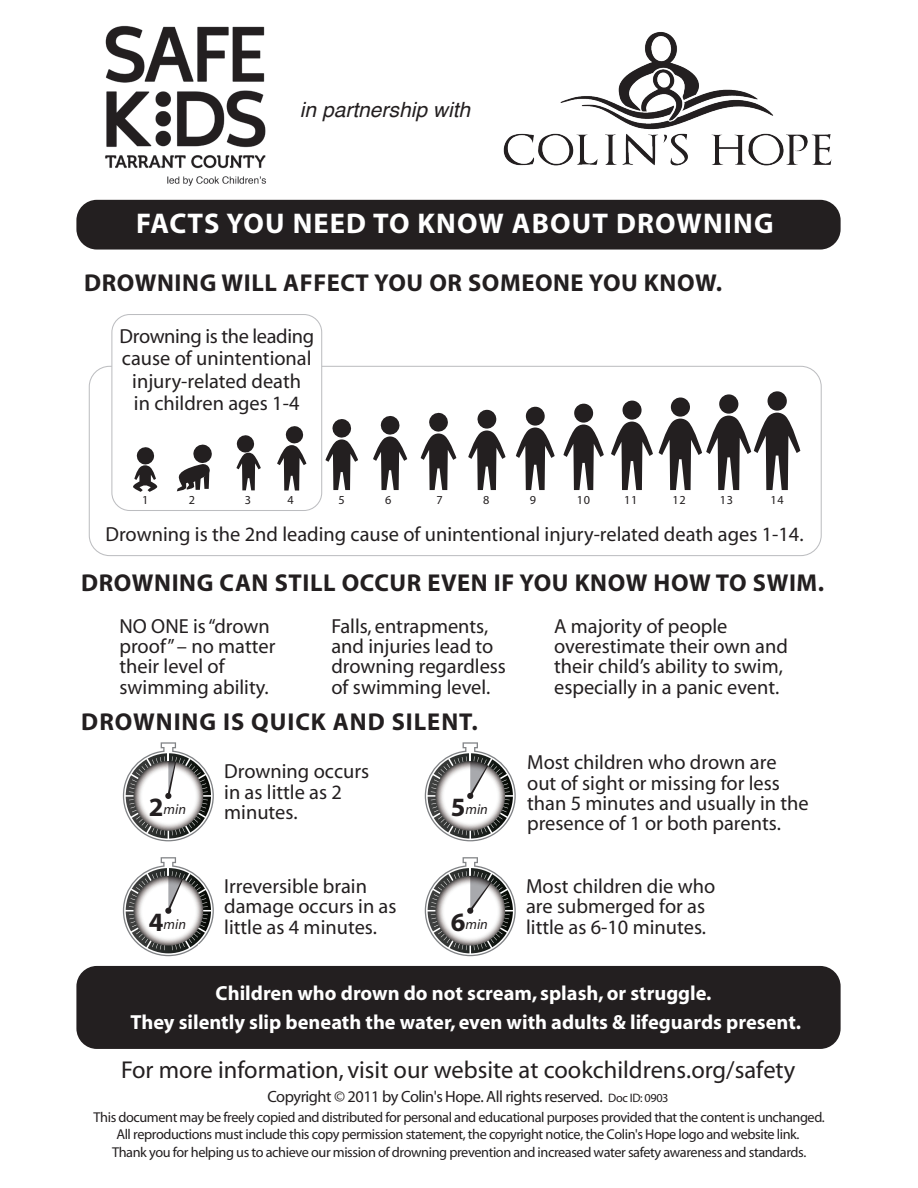
<style>
.page{position:relative;width:918px;height:1188px;background:#fff}
.page>*{position:absolute;margin:0;border:0;box-sizing:border-box;transform-origin:0 0}
.t1{font:700 28.5px "Myriad";letter-spacing:.04em;color:#fff}
.t2{font:700 24.45px "Myriad";letter-spacing:.025em;color:#231f20}
.t3{font:24.45px "Myriad";color:#231f20}
.t4{font:italic 21px "Helvetica";color:#231f20}
.t5{font:20.4px/20.4px "Myriad";color:#231f20}
.t6{font:700 20.4px/28.5px "Myriad";color:#fff;text-align:center}
.t7{font:16.35px "Myriad";letter-spacing:-.03em;color:#231f20}
.t8{font:14.25px/17.1px "Myriad";letter-spacing:-.03em;color:#231f20;text-align:center}
.t9{font:italic 14.25px "Myriad";color:#231f20}
.t10{font:12.3px "Myriad Pro";letter-spacing:.06em;color:#231f20}
.s1{font-weight:700;font-style:normal;font-size:26.55px}
.s2{font-size:12.3px}
</style>
<div class="page">
<img style="left:77px;top:25px;width:227px;height:188px">
<svg style="left:89px;top:366px;width:733px;height:190px"></svg>
<div style="left:76px;top:200px;width:765px;height:50px;background:#231f20;border-radius:20px"></div>
<div style="left:76px;top:966px;width:765px;height:83px;background:#231f20;border-radius:20px"></div>
<svg style="left:425px;top:742px;width:91px;height:99px"></svg>
<svg style="left:123px;top:742px;width:91px;height:99px"></svg>
<svg style="left:123px;top:857px;width:91px;height:99px"></svg>
<svg style="left:425px;top:857px;width:91px;height:99px"></svg>
<svg style="left:659px;top:390px;width:141px;height:100px"></svg>
<svg style="left:611px;top:400px;width:42px;height:90px"></svg>
<svg style="left:563px;top:403px;width:41px;height:87px"></svg>
<svg style="left:516px;top:406px;width:39px;height:84px"></svg>
<svg style="left:468px;top:409px;width:38px;height:81px"></svg>
<svg style="left:421px;top:412px;width:35px;height:78px"></svg>
<svg style="left:373px;top:415px;width:34px;height:75px"></svg>
<svg style="left:111px;top:314px;width:247px;height:197px"></svg>
<img style="left:503px;top:32px;width:329px;height:134px">
<p class="t4" style="left:300px;top:93px;width:172px">in partnership with</p>
<p class="t1" style="left:136px;top:209px;width:639px">FACTS YOU NEED TO KNOW ABOUT DROWNING</p>
<p class="t2" style="left:84px;top:270px;width:639px">DROWNING WILL AFFECT YOU OR SOMEONE YOU KNOW.</p>
<p class="t5" style="left:120px;top:326px;width:196px;line-height:22.5px;text-align:center">Drowning is the leading cause of unintentional injury-related death<br>in children ages 1-4</p>
<p class="t10" style="left:142px;top:492px;width:8px">1</p>
<p class="t10" style="left:189px;top:492px;width:8px">2</p>
<p class="t10" style="left:245px;top:492px;width:8px">3</p>
<p class="t10" style="left:287px;top:492px;width:8px">4</p>
<p class="t10" style="left:338px;top:492px;width:8px">5</p>
<p class="t10" style="left:385px;top:492px;width:8px">6</p>
<p class="t10" style="left:436px;top:492px;width:8px">7</p>
<p class="t10" style="left:483px;top:492px;width:8px">8</p>
<p class="t10" style="left:530px;top:492px;width:8px">9</p>
<p class="t10" style="left:577px;top:492px;width:15px">10</p>
<p class="t10" style="left:624px;top:492px;width:15px">11</p>
<p class="t10" style="left:672px;top:492px;width:15px">12</p>
<p class="t10" style="left:720px;top:492px;width:15px">13</p>
<p class="t10" style="left:771px;top:492px;width:15px">14</p>
<p class="t5" style="left:105px;top:525px;width:700px">Drowning is the 2nd leading cause of unintentional injury-related death ages 1-14.</p>
<p class="t2" style="left:81px;top:570px;width:744px">DROWNING CAN STILL OCCUR EVEN IF YOU KNOW HOW TO SWIM.</p>
<p class="t5" style="left:119px;top:617px;width:157px">NO ONE is“drown proof” – no matter their level of swimming ability.</p>
<p class="t5" style="left:331px;top:617px;width:176px">Falls, entrapments, and injuries lead to drowning regardless of swimming level.</p>
<p class="t5" style="left:554px;top:617px;width:235px">A majority of people overestimate their own and their child’s ability to swim, especially in a panic event.</p>
<p class="t2" style="left:81px;top:709px;width:398px">DROWNING IS QUICK AND SILENT.</p>
<p class="t9" style="left:149px;top:802px;width:39px"><span class="s1">2</span>min</p>
<p class="t5" style="left:224px;top:762px;width:146px">Drowning occurs in as little as 2 minutes.</p>
<p class="t9" style="left:451px;top:802px;width:39px"><span class="s1">5</span>min</p>
<p class="t5" style="left:224px;top:877px;width:174px">Irreversible brain damage occurs in as little as 4 minutes.</p>
<p class="t9" style="left:149px;top:917px;width:39px"><span class="s1">4</span>min</p>
<p class="t9" style="left:451px;top:917px;width:39px"><span class="s1">6</span>min</p>
<p class="t5" style="left:527px;top:753px;width:283px">Most children who drown are out of sight or missing for less than 5 minutes and usually in the presence of 1 or both parents.</p>
<p class="t5" style="left:526px;top:877px;width:191px">Most children die who are submerged for as little as 6-10 minutes.</p>
<p class="t6" style="left:130px;top:980px;width:672px">Children who drown do not scream, splash, or struggle.<br>They silently slip beneath the water, even with adults &amp; lifeguards present.</p>
<p class="t3" style="left:121px;top:1057px;width:676px">For more information, visit our website at cookchildrens.org/safety</p>
<p class="t8" style="left:94px;top:1110px;width:733px">This document may be freely copied and distributed for personal and educational purposes provided that the content is unchanged.<br>All reproductions must include this copy permission statement, the copyright notice, the Colin's Hope logo and website link.<br>Thank you for helping us to achieve our mission of drowning prevention and increased water safety awareness and standards.</p>
<p class="t7" style="left:267px;top:1088px;width:403px">Copyright © 2011 by Colin's Hope. All rights reserved. <span class="s2">Doc ID: 0903</span></p>
</div>
